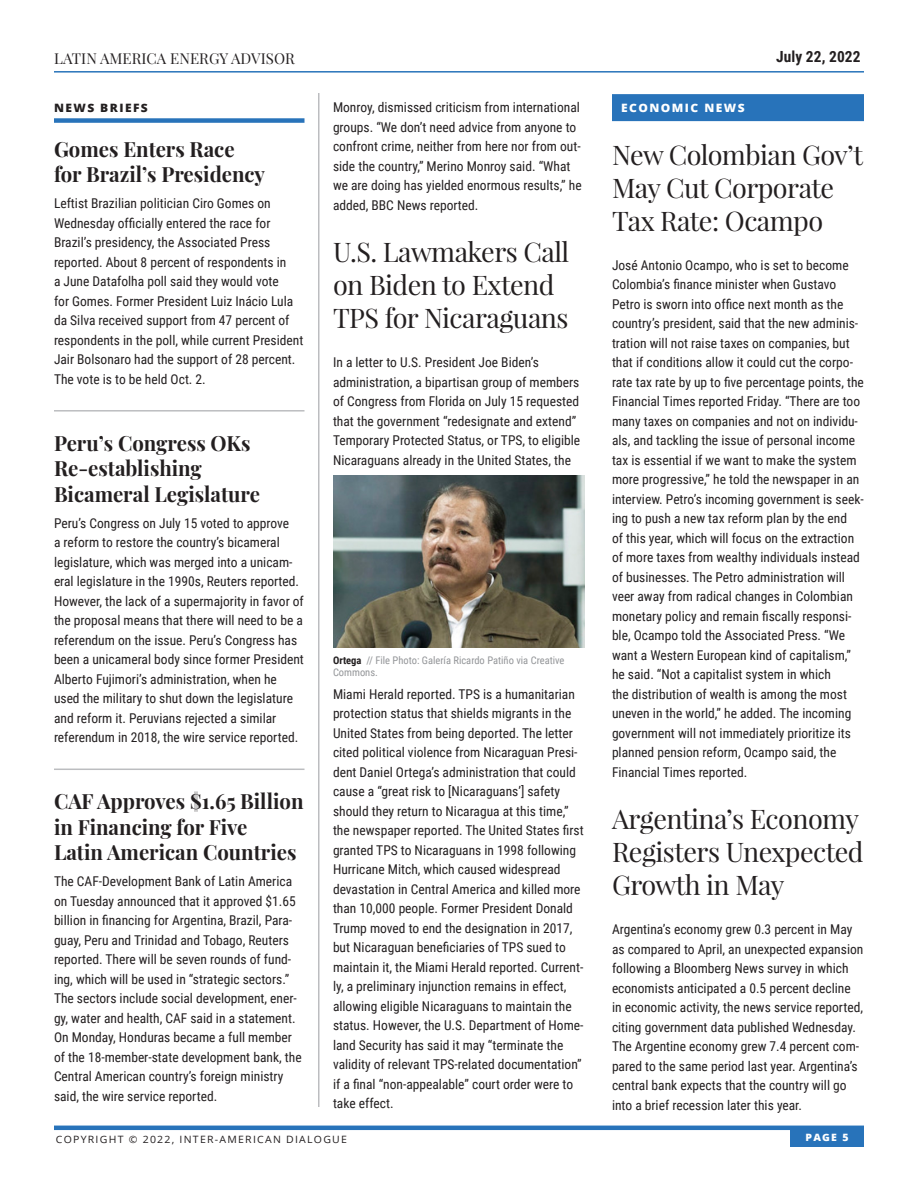
<style>
.page{position:relative;width:918px;height:1188px;background:#fff}
.page>*{position:absolute;margin:0;border:0;box-sizing:border-box;transform-origin:0 0}
.Subhead_18pt{font:27px/33px "Playfair Display";letter-spacing:-.02em;color:#231f20}
.Subhead-_14pt_-_BOLD{font:700 21px/25.5px "Playfair Display";color:#231f20}
.t1{font:700 15.3px "Roboto Condensed";letter-spacing:.005em;color:#231f20}
.t2{font:15px "Playfair Display";letter-spacing:.005em;color:#231f20}
.Main_Body_Text{font:13.5px/19.5px "Roboto Condensed";color:#231f20}
.Subhead-_14pt_-_BOLD-2{font:13.5px/19.5px "Roboto Condensed";color:#231f20}
.News_Briefs__Subhea{font:13.5px/19.5px "Roboto Condensed";color:#231f20}
.News_Briefs__Body_T{font:13.5px/19.5px "Roboto Condensed";color:#231f20}
.Sections_-_with_Ener{font:800 11.55px "Open Sans";letter-spacing:.12em;color:#fff;scale:1.04 1}
.News_Briefs__Title{font:800 11.55px "Open Sans";letter-spacing:.12em;color:#231f20;scale:1.04 1}
.Photo_caption{font:10.5px/12px "Roboto Condensed";color:#939598}
.t3{font:10.05px "Open Sans";letter-spacing:.12em;color:#231f20;scale:1.04 1}
.t4{font:800 10.05px "Open Sans";color:#fff;scale:1.04 1}
.s1{font-weight:700;color:#231f20}
</style>
<div class="page">
<hr style="left:54px;top:1126px;width:810px;height:4px;background:#2873ba">
<div style="left:790px;top:1129px;width:74px;height:18px;background:#2873ba"></div>
<hr style="left:54px;top:71px;width:810px;height:2px;background:#2873ba">
<div style="left:612px;top:94px;width:252px;height:27px;background:#2873ba"></div>
<hr style="left:318px;top:93px;width:2px;height:1014px;background:#bcbdc0">
<div style="left:54px;top:118px;width:250px;height:5px;background:#2873ba"></div>
<hr style="left:54px;top:410px;width:250px;height:2px;background:#bcbdc0">
<hr style="left:54px;top:769px;width:250px;height:1px;background:#bcbdc0">
<img style="left:333px;top:476px;width:252px;height:171px">
<p class="t2" style="left:54px;top:49px;width:242px">LATIN AMERICA ENERGY ADVISOR</p>
<p class="t1" style="left:776px;top:46px;width:86px">July 22, 2022</p>
<p class="Main_Body_Text" style="left:333px;top:97px;width:250px">Monroy, dismissed criticism from international groups. “We don’t need advice from anyone to confront crime, neither from here nor from out&shy;side the country,” Merino Monroy said. “What we are doing has yielded enormous results,” he added, BBC News reported.</p>
<p class="Subhead_18pt" style="left:333px;top:235px;width:238px">U.S. Lawmakers Call on Biden to Extend<br>TPS for Nicaraguans</p>
<p class="Main_Body_Text" style="left:333px;top:352px;width:249px">In a letter to U.S. President Joe Biden’s administration, a bipartisan group of members of Congress from Florida on July 15 requested that the government “redesignate and extend” Temporary Protected Status, or TPS, to eligible Nicaraguans already in the United States, the</p>
<p class="News_Briefs__Title" style="left:54px;top:99px;width:92px">NEWS BRIEFS</p>
<p class="Subhead-_14pt_-_BOLD" style="left:54px;top:134px;width:213px">Gomes Enters Race for Brazil’s Presidency</p>
<p class="News_Briefs__Body_T" style="left:54px;top:193px;width:251px">Leftist Brazilian politician Ciro Gomes on Wednesday officially entered the race for Brazil’s presidency, the Associated Press reported. About 8 percent of respondents in<br>a June Datafolha poll said they would vote<br>for Gomes. Former President Luiz Inácio Lula da Silva received support from 47 percent of respondents in the poll, while current President Jair Bolsonaro had the support of 28 percent.<br>The vote is to be held Oct. 2.</p>
<p class="Sections_-_with_Ener" style="left:621px;top:99px;width:120px">ECONOMIC NEWS</p>
<p class="Subhead_18pt" style="left:612px;top:138px;width:252px">New Colombian Gov’t<br>May Cut Corporate<br>Tax Rate: Ocampo</p>
<p class="Main_Body_Text" style="left:612px;top:255px;width:253px">José Antonio Ocampo, who is set to become Colombia’s finance minister when Gustavo Petro is sworn into office next month as the country’s president, said that the new adminis&shy;tration will not raise taxes on companies, but that if conditions allow it could cut the corpo&shy;rate tax rate by up to five percentage points, the Financial Times reported Friday. “There are too many taxes on companies and not on individu&shy;als, and tackling the issue of personal income tax is essential if we want to make the system more progressive,” he told the newspaper in an interview. Petro’s incoming government is seek&shy;ing to push a new tax reform plan by the end<br>of this year, which will focus on the extraction of more taxes from wealthy individuals instead of businesses. The Petro administration will veer away from radical changes in Colombian monetary policy and remain fiscally responsi&shy;ble, Ocampo told the Associated Press. “We want a Western European kind of capitalism,” he said. “Not a capitalist system in which<br>the distribution of wealth is among the most uneven in the world,” he added. The incoming government will not immediately prioritize its planned pension reform, Ocampo said, the Financial Times reported.</p>
<p class="Subhead_18pt" style="left:612px;top:802px;width:253px">Argentina’s Economy<br>Registers Unexpected<br>Growth in May</p>
<p class="Main_Body_Text" style="left:612px;top:919px;width:253px">Argentina’s economy grew 0.3 percent in May as compared to April, an unexpected expansion following a Bloomberg News survey in which economists anticipated a 0.5 percent decline in economic activity, the news service reported, citing government data published Wednesday.<br>The Argentine economy grew 7.4 percent com&shy;pared to the same period last year. Argentina’s central bank expects that the country will go into a brief recession later this year.</p>
<p class="Subhead-_14pt_-_BOLD" style="left:54px;top:428px;width:208px">Peru’s Congress OKs<br>Re-establishing<br>Bicameral Legislature</p>
<p class="Subhead-_14pt_-_BOLD-2" style="left:54px;top:513px;width:251px">Peru’s Congress on July 15 voted to approve<br>a reform to restore the country’s bicameral legislature, which was merged into a unicam&shy;eral legislature in the 1990s, Reuters reported.<br>However, the lack of a supermajority in favor of the proposal means that there will need to be a referendum on the issue. Peru’s Congress has been a unicameral body since former President Alberto Fujimori’s administration, when he used the military to shut down the legislature and reform it. Peruvians rejected a similar referendum in 2018, the wire service reported.</p>
<p class="Photo_caption" style="left:333px;top:654px;width:233px"><span class="s1">Ortega</span> // File Photo: Galería Ricardo Patiño via Creative<br>Commons.</p>
<p class="Main_Body_Text" style="left:333px;top:684px;width:252px">Miami Herald reported. TPS is a humanitarian protection status that shields migrants in the United States from being deported. The letter cited political violence from Nicaraguan Presi&shy;dent Daniel Ortega’s administration that could cause a “great risk to [Nicaraguans’] safety should they return to Nicaragua at this time,” the newspaper reported. The United States first granted TPS to Nicaraguans in 1998 following Hurricane Mitch, which caused widespread devastation in Central America and killed more than 10,000 people. Former President Donald Trump moved to end the designation in 2017, but Nicaraguan beneficiaries of TPS sued to maintain it, the Miami Herald reported. Current&shy;ly, a preliminary injunction remains in effect, allowing eligible Nicaraguans to maintain the status. However, the U.S. Department of Home&shy;land Security has said it may “terminate the validity of relevant TPS-related documentation” if a final “non-appealable” court order were to take effect.</p>
<p class="Subhead-_14pt_-_BOLD" style="left:54px;top:787px;width:251px">CAF Approves $1.65 Billion in Financing for Five<br>Latin American Countries</p>
<p class="News_Briefs__Subhea" style="left:54px;top:871px;width:249px">The CAF-Development Bank of Latin America on Tuesday announced that it approved $1.65 billion in financing for Argentina, Brazil, Para&shy;guay, Peru and Trinidad and Tobago, Reuters reported. There will be seven rounds of fund&shy;ing, which will be used in “strategic sectors.” The sectors include social development, ener&shy;gy, water and health, CAF said in a statement.<br>On Monday, Honduras became a full member of the 18-member-state development bank, the Central American country’s foreign ministry said, the wire service reported.</p>
<p class="t3" style="left:56px;top:1132px;width:281px">COPYRIGHT © 2022, INTER-AMERICAN DIALOGUE</p>
<p class="t4" style="left:806px;top:1129px;width:43px">PAGE 5</p>
</div>
